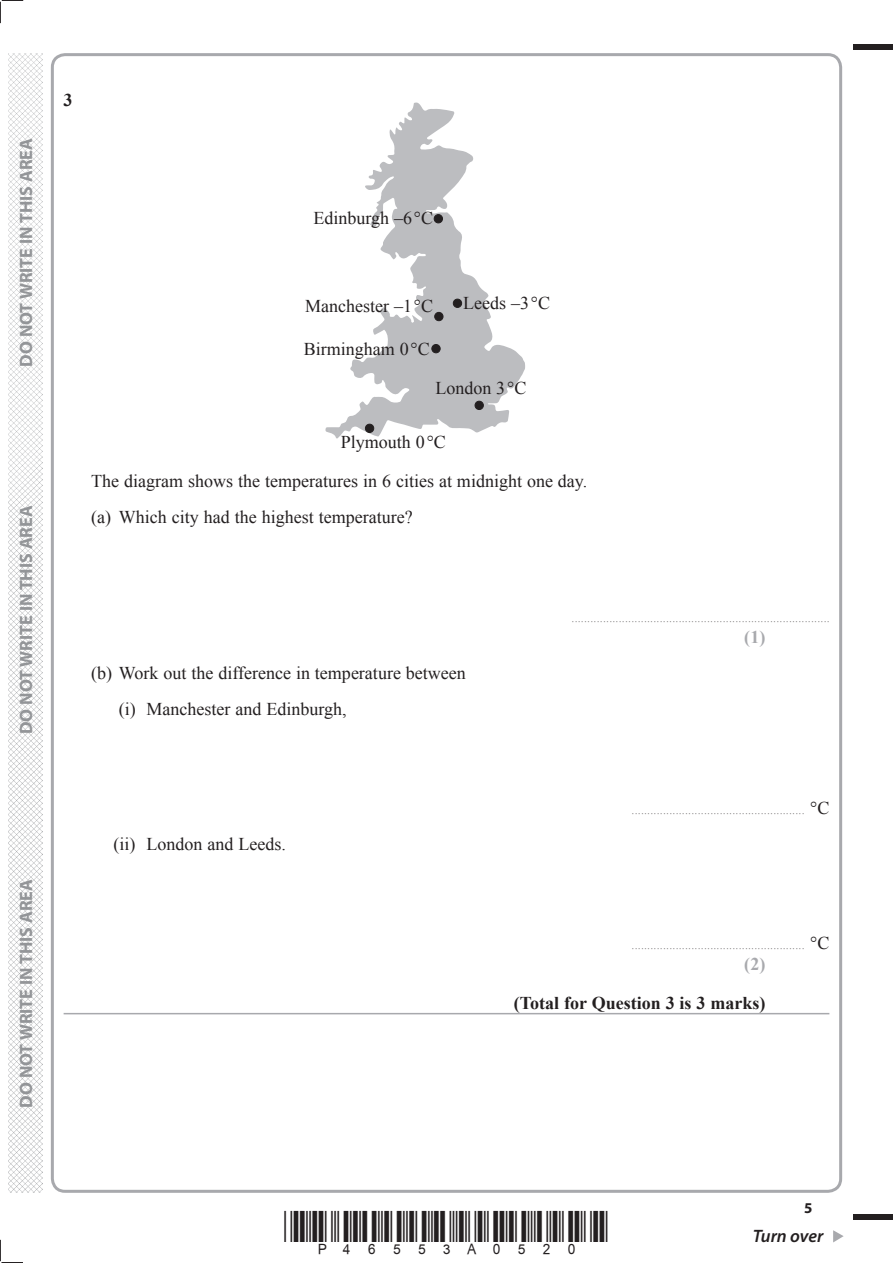
<style>
.page{position:relative;width:893px;height:1263px;background:#fff}
.page>*{position:absolute;margin:0;border:0;box-sizing:border-box;transform-origin:0 0}
.t1{font:18px/36px "Times New Roman";color:#231f20}
.t2{font:700 18px "Myriad Pro";color:#939598}
.t3{font:700 18px "Times New Roman";color:#231f20}
.t4{font:italic 600 18px "Myriad Pro";letter-spacing:-.005em;color:#231f20}
.t5{font:700 18px "Times New Roman";color:#a8a9ad}
.t6{font:700 15px "Myriad Pro";color:#231f20}
.t7{font:9px "Times New Roman";color:#231f20}
.s1{font-size:18px}
</style>
<div class="page">
<div style="left:853px;top:45px;width:39px;height:5px;background:#231f20"></div>
<div style="left:853px;top:1214px;width:39px;height:6px;background:#231f20"></div>
<svg style="left:833px;top:1230px;width:10px;height:12px"></svg>
<svg style="left:0;top:0;width:23px;height:23px"></svg>
<svg style="left:0;top:1240px;width:23px;height:23px"></svg>
<img style="left:8px;top:53px;width:34px;height:1140px">
<hr style="left:64px;top:1013px;width:765px;height:1px;background:#a8a9ad">
<svg style="left:325px;top:102px;width:200px;height:337px"></svg>
<div style="left:434px;top:215px;width:8px;height:8px;background:#231f20;border-radius:50%"></div>
<div style="left:434px;top:214px;width:8px;height:9px;border:1px solid #231f20;border-radius:50%"></div>
<div style="left:453px;top:299px;width:8px;height:8px;background:#231f20;border-radius:50%"></div>
<div style="left:453px;top:299px;width:9px;height:9px;border:1px solid #231f20;border-radius:50%"></div>
<div style="left:434px;top:312px;width:9px;height:9px;background:#231f20;border-radius:50%"></div>
<div style="left:434px;top:312px;width:9px;height:9px;border:1px solid #231f20;border-radius:50%"></div>
<div style="left:432px;top:344px;width:8px;height:9px;background:#231f20;border-radius:50%"></div>
<div style="left:431px;top:344px;width:9px;height:9px;border:1px solid #231f20;border-radius:50%"></div>
<div style="left:475px;top:401px;width:8px;height:8px;background:#231f20;border-radius:50%"></div>
<div style="left:475px;top:401px;width:8px;height:9px;border:1px solid #231f20;border-radius:50%"></div>
<div style="left:365px;top:424px;width:9px;height:8px;background:#231f20;border-radius:50%"></div>
<div style="left:365px;top:424px;width:9px;height:9px;border:1px solid #231f20;border-radius:50%"></div>
<p class="t2" style="left:19px;top:367px;width:230px;rotate:-90deg">DO NOT WRITE IN THIS AREA</p>
<p class="t2" style="left:19px;top:734px;width:230px;rotate:-90deg">DO NOT WRITE IN THIS AREA</p>
<p class="t2" style="left:19px;top:1108px;width:230px;rotate:-90deg">DO NOT WRITE IN THIS AREA</p>
<p class="t3" style="left:64px;top:90px;width:10px">3</p>
<p class="t1" style="left:313px;top:200px;width:121px">Edinburgh –6°C</p>
<p class="t1" style="left:305px;top:287px;width:129px">Manchester –1°C</p>
<p class="t1" style="left:463px;top:285px;width:88px">Leeds –3°C</p>
<p class="t1" style="left:304px;top:330px;width:127px">Birmingham 0°C</p>
<p class="t1" style="left:435px;top:370px;width:92px">London 3°C</p>
<p class="t1" style="left:341px;top:424px;width:106px">Plymouth 0°C</p>
<p class="t1" style="left:91px;top:463px;width:497px">The diagram shows the temperatures in 6 cities at midnight one day. (a) Which city had the highest temperature?</p>
<p class="t1" style="left:119px;top:655px;width:348px;text-indent:-28px">(b) Work out the difference in temperature between (i) Manchester and Edinburgh,</p>
<p class="t1" style="left:114px;top:825px;width:174px">(ii) London and Leeds.</p>
<p class="t7" style="left:572px;top:614px;width:259px">..................................................................................</p>
<p class="t5" style="left:744px;top:627px;width:23px">(1)</p>
<p class="t7" style="left:632px;top:806px;width:199px">....................................................... <span class="s1">°C</span></p>
<p class="t7" style="left:632px;top:941px;width:199px">....................................................... <span class="s1">°C</span></p>
<p class="t5" style="left:744px;top:954px;width:23px">(2)</p>
<p class="t3" style="left:513px;top:992px;width:253px">(Total for Question 3 is 3 marks)</p>
<p class="t6" style="left:804px;top:1202px;width:10px">5</p>
<p class="t4" style="left:752px;top:1226px;width:72px">Turn over</p>
</div>
